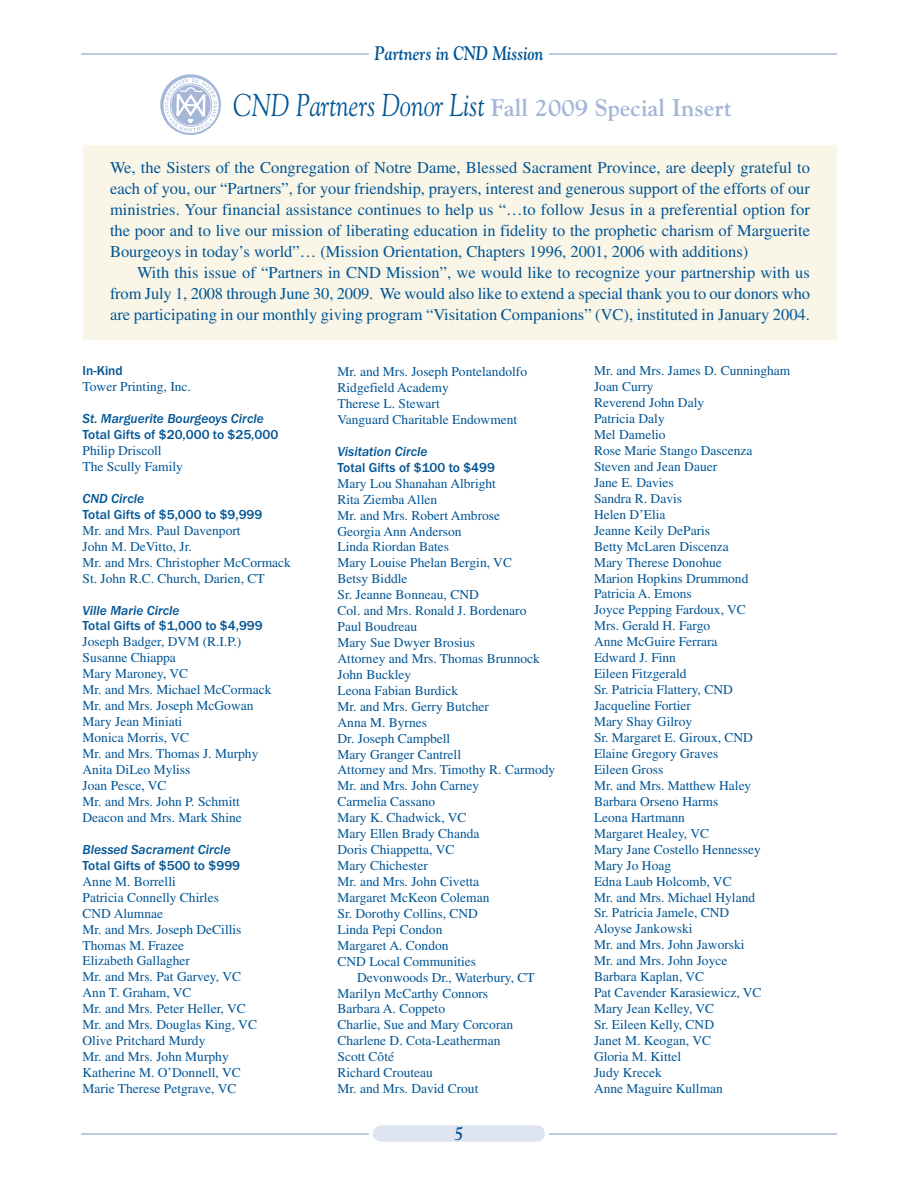
<style>
.page{position:relative;width:918px;height:1188px;background:#fff}
.page>*{position:absolute;margin:0;border:0;box-sizing:border-box;transform-origin:0 0}
.t1{font:700 24px "Goudy";color:#a4b7d7}
.t2{font:italic 700 19.5px "Goudy";color:#005595;scale:.8 1}
.t3{font:16.5px/21px "Times";color:#005595;text-align:justify}
.t4{font:13.5px/15.9px "Times";color:#005595}
.t5{font:500 13.5px "Franklin Gothic";color:#005595}
.t6{font:italic 500 13.5px "Franklin Gothic";color:#005595}
.s1{font-weight:400;font-style:italic;font-size:31.5px;color:#005595}
</style>
<div class="page">
<div style="left:373px;top:1125px;width:172px;height:17px;background:#dee4f0;border-radius:8px"></div>
<hr style="left:81px;top:53px;width:288px;height:2px;background:#a4b7d7">
<hr style="left:549px;top:53px;width:288px;height:2px;background:#a4b7d7">
<hr style="left:81px;top:1133px;width:288px;height:2px;background:#a4b7d7">
<hr style="left:549px;top:1133px;width:288px;height:2px;background:#a4b7d7">
<img style="left:160px;top:74px;width:61px;height:61px;border-radius:50%">
<div style="left:83px;top:145px;width:754px;height:195px;background:#faf6e7"></div>
<h2 class="t2" style="left:375px;top:42px;width:213px">Partners in CND Mission</h2>
<h1 class="t1" style="left:234px;top:94px;width:500px"><span class="s1">CND Partners Donor List</span> Fall 2009 Special Insert</h1>
<p class="t3" style="left:110px;top:158px;width:701px">We, the Sisters of the Congregation of Notre Dame, Blessed Sacrament Province, are deeply grateful to each of you, our “Partners”, for your friendship, prayers, interest and generous support of the efforts of our ministries. Your financial assistance continues to help us “…to follow Jesus in a preferential option for the poor and to live our mission of liberating education in fidelity to the prophetic charism of Marguerite Bourgeoys in today’s world”… (Mission Orientation, Chapters 1996, 2001, 2006 with additions)</p>
<p class="t3" style="left:110px;top:263px;width:701px;text-indent:27px">With this issue of “Partners in CND Mission”, we would like to recognize your partnership with us from July 1, 2008 through June 30, 2009. We would also like to extend a special thank you to our donors who are participating in our monthly giving program “Visitation Companions” (VC), instituted in January 2004.</p>
<p class="t5" style="left:83px;top:363px;width:42px">In-Kind</p>
<p class="t4" style="left:83px;top:380px;width:110px">Tower Printing, Inc.</p>
<p class="t6" style="left:83px;top:411px;width:183px">St. Marguerite Bourgeoys Circle</p>
<p class="t5" style="left:83px;top:426px;width:197px">Total Gifts of $20,000 to $25,000</p>
<p class="t4" style="left:83px;top:444px;width:102px">Philip Driscoll<br>The Scully Family</p>
<p class="t6" style="left:83px;top:490px;width:63px">CND Circle</p>
<p class="t5" style="left:83px;top:506px;width:181px">Total Gifts of $5,000 to $9,999</p>
<p class="t4" style="left:83px;top:524px;width:210px">Mr. and Mrs. Paul Davenport<br>John M. DeVitto, Jr.<br>Mr. and Mrs. Christopher McCormack<br>St. John R.C. Church, Darien, CT</p>
<p class="t6" style="left:83px;top:602px;width:99px">Ville Marie Circle</p>
<p class="t5" style="left:83px;top:618px;width:182px">Total Gifts of $1,000 to $4,999</p>
<p class="t4" style="left:83px;top:635px;width:190px">Joseph Badger, DVM (R.I.P.)<br>Susanne Chiappa<br>Mary Maroney, VC<br>Mr. and Mrs. Michael McCormack<br>Mr. and Mrs. Joseph McGowan<br>Mary Jean Miniati<br>Monica Morris, VC<br>Mr. and Mrs. Thomas J. Murphy<br>Anita DiLeo Myliss<br>Joan Pesce, VC<br>Mr. and Mrs. John P. Schmitt<br>Deacon and Mrs. Mark Shine</p>
<p class="t6" style="left:83px;top:841px;width:150px">Blessed Sacrament Circle</p>
<p class="t5" style="left:83px;top:857px;width:159px">Total Gifts of $500 to $999</p>
<p class="t4" style="left:83px;top:875px;width:176px">Anne M. Borrelli<br>Patricia Connelly Chirles<br>CND Alumnae<br>Mr. and Mrs. Joseph DeCillis<br>Thomas M. Frazee<br>Elizabeth Gallagher<br>Mr. and Mrs. Pat Garvey, VC<br>Ann T. Graham, VC<br>Mr. and Mrs. Peter Heller, VC<br>Mr. and Mrs. Douglas King, VC<br>Olive Pritchard Murdy<br>Mr. and Mrs. John Murphy<br>Katherine M. O’Donnell, VC<br>Marie Therese Petgrave, VC</p>
<p class="t4" style="left:338px;top:365px;width:191px">Mr. and Mrs. Joseph Pontelandolfo<br>Ridgefield Academy<br>Therese L. Stewart<br>Vanguard Charitable Endowment</p>
<p class="t6" style="left:338px;top:443px;width:92px">Visitation Circle</p>
<p class="t5" style="left:338px;top:459px;width:159px">Total Gifts of $100 to $499</p>
<p class="t4" style="left:338px;top:477px;width:160px">Mary Lou Shanahan Albright</p>
<p class="t4" style="left:338px;top:493px;width:101px">Rita Ziemba Allen</p>
<p class="t4" style="left:338px;top:509px;width:164px">Mr. and Mrs. Robert Ambrose</p>
<p class="t4" style="left:338px;top:524px;width:126px">Georgia Ann Anderson</p>
<p class="t4" style="left:338px;top:540px;width:113px">Linda Riordan Bates</p>
<p class="t4" style="left:338px;top:556px;width:176px">Mary Louise Phelan Bergin, VC</p>
<p class="t4" style="left:338px;top:572px;width:72px">Betsy Biddle</p>
<p class="t4" style="left:338px;top:588px;width:143px">Sr. Jeanne Bonneau, CND</p>
<p class="t4" style="left:338px;top:604px;width:190px">Col. and Mrs. Ronald J. Bordenaro</p>
<p class="t4" style="left:338px;top:620px;width:81px">Paul Boudreau</p>
<p class="t4" style="left:338px;top:636px;width:139px">Mary Sue Dwyer Brosius</p>
<p class="t4" style="left:338px;top:652px;width:204px">Attorney and Mrs. Thomas Brunnock</p>
<p class="t4" style="left:338px;top:668px;width:75px">John Buckley</p>
<p class="t4" style="left:338px;top:684px;width:122px">Leona Fabian Burdick</p>
<p class="t4" style="left:338px;top:700px;width:153px">Mr. and Mrs. Gerry Butcher</p>
<p class="t4" style="left:338px;top:716px;width:91px">Anna M. Byrnes</p>
<p class="t4" style="left:338px;top:732px;width:114px">Dr. Joseph Campbell</p>
<p class="t4" style="left:338px;top:747px;width:125px">Mary Granger Cantrell</p>
<p class="t4" style="left:338px;top:763px;width:219px">Attorney and Mrs. Timothy R. Carmody</p>
<p class="t4" style="left:338px;top:779px;width:143px">Mr. and Mrs. John Carney</p>
<p class="t4" style="left:338px;top:795px;width:99px">Carmelia Cassano</p>
<p class="t4" style="left:338px;top:811px;width:131px">Mary K. Chadwick, VC</p>
<p class="t4" style="left:338px;top:827px;width:144px">Mary Ellen Brady Chanda</p>
<p class="t4" style="left:338px;top:843px;width:119px">Doris Chiappetta, VC</p>
<p class="t4" style="left:338px;top:859px;width:92px">Mary Chichester</p>
<p class="t4" style="left:338px;top:875px;width:143px">Mr. and Mrs. John Civetta</p>
<p class="t4" style="left:338px;top:891px;width:153px">Margaret McKeon Coleman</p>
<p class="t4" style="left:338px;top:907px;width:142px">Sr. Dorothy Collins, CND</p>
<p class="t4" style="left:338px;top:923px;width:106px">Linda Pepi Condon</p>
<p class="t4" style="left:338px;top:939px;width:113px">Margaret A. Condon</p>
<p class="t4" style="left:338px;top:955px;width:140px">CND Local Communities</p>
<p class="t4" style="left:357px;top:971px;width:179px">Devonwoods Dr., Waterbury, CT</p>
<p class="t4" style="left:338px;top:986px;width:152px">Marilyn McCarthy Connors</p>
<p class="t4" style="left:338px;top:1002px;width:109px">Barbara A. Coppeto</p>
<p class="t4" style="left:338px;top:1018px;width:177px">Charlie, Sue and Mary Corcoran</p>
<p class="t4" style="left:338px;top:1034px;width:164px">Charlene D. Cota-Leatherman</p>
<p class="t4" style="left:338px;top:1050px;width:58px">Scott Côté</p>
<p class="t4" style="left:338px;top:1066px;width:97px">Richard Crouteau</p>
<p class="t4" style="left:338px;top:1082px;width:142px">Mr. and Mrs. David Crout</p>
<h2 class="t2" style="left:455px;top:1122px;width:12px">5</h2>
<p class="t4" style="left:594px;top:364px;width:198px">Mr. and Mrs. James D. Cunningham<br>Joan Curry<br>Reverend John Daly<br>Patricia Daly<br>Mel Damelio<br>Rose Marie Stango Dascenza<br>Steven and Jean Dauer<br>Jane E. Davies<br>Sandra R. Davis<br>Helen D’Elia<br>Jeanne Keily DeParis<br>Betty McLaren Discenza<br>Mary Therese Donohue<br>Marion Hopkins Drummond<br>Patricia A. Emons<br>Joyce Pepping Fardoux, VC<br>Mrs. Gerald H. Fargo<br>Anne McGuire Ferrara<br>Edward J. Finn<br>Eileen Fitzgerald<br>Sr. Patricia Flattery, CND<br>Jacqueline Fortier<br>Mary Shay Gilroy<br>Sr. Margaret E. Giroux, CND<br>Elaine Gregory Graves<br>Eileen Gross<br>Mr. and Mrs. Matthew Haley<br>Barbara Orseno Harms<br>Leona Hartmann<br>Margaret Healey, VC<br>Mary Jane Costello Hennessey<br>Mary Jo Hoag<br>Edna Laub Holcomb, VC<br>Mr. and Mrs. Michael Hyland<br>Sr. Patricia Jamele, CND<br>Aloyse Jankowski<br>Mr. and Mrs. John Jaworski<br>Mr. and Mrs. John Joyce<br>Barbara Kaplan, VC<br>Pat Cavender Karasiewicz, VC<br>Mary Jean Kelley, VC<br>Sr. Eileen Kelly, CND<br>Janet M. Keogan, VC<br>Gloria M. Kittel<br>Judy Krecek<br>Anne Maguire Kullman</p>
</div>
